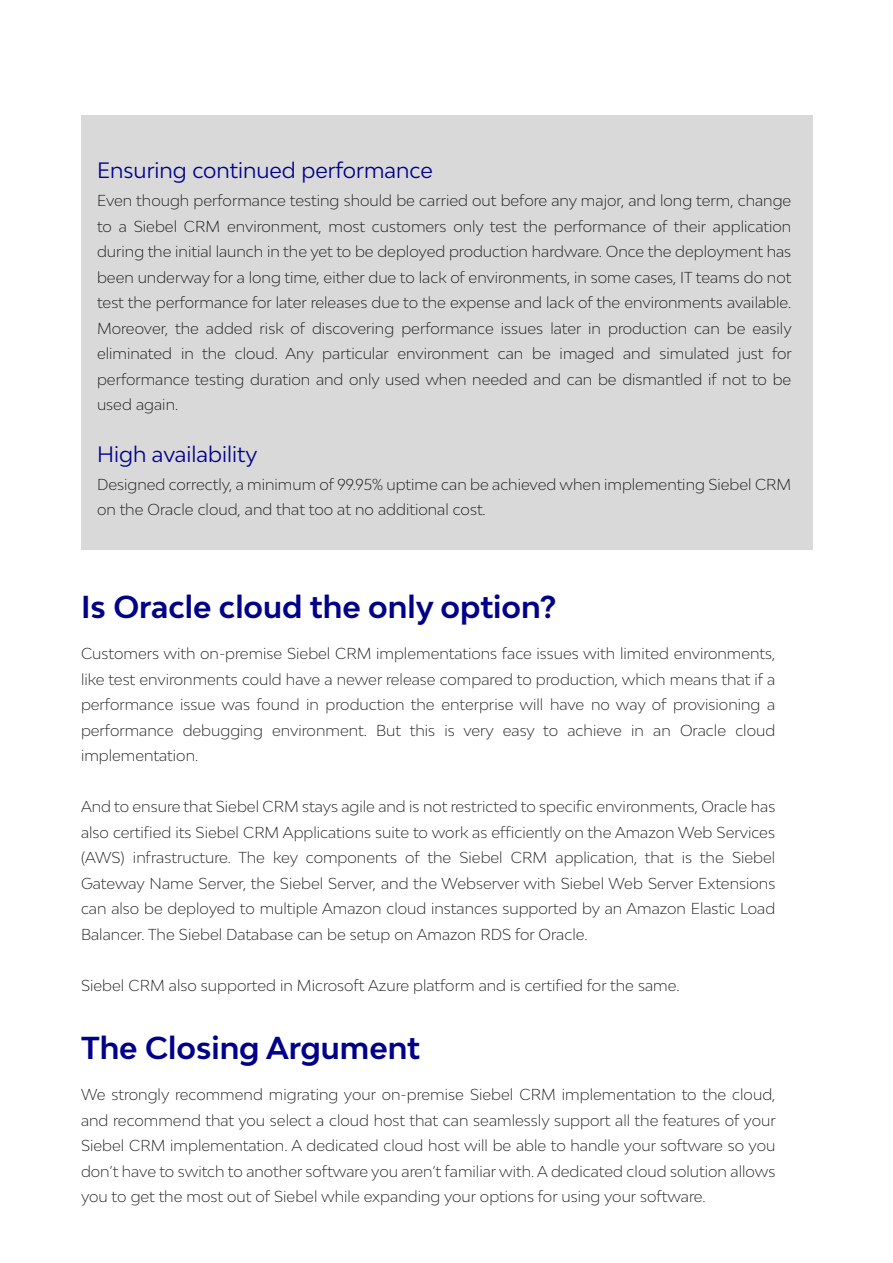
<style>
.page{position:relative;width:893px;height:1263px;background:#fff}
.page>*{position:absolute;margin:0;border:0;box-sizing:border-box;transform-origin:0 0}
.t1{font:700 30px "Bw Modelica";color:#00008a}
.t2{font:21px "Bw Modelica";color:#00008a}
.t3{font:300 15px/25.5px "Bw Modelica";color:#000;text-align:justify}
</style>
<div class="page">
<div style="left:81px;top:115px;width:731px;height:434px;background:#d9d9d9"></div>
<h2 class="t2" style="left:97px;top:157px;width:337px">Ensuring continued performance</h2>
<p class="t3" style="left:97px;top:187px;width:696px">Even though performance testing should be carried out before any major, and long term, change to a Siebel CRM environment, most customers only test the performance of their application during the initial launch in the yet to be deployed production hardware. Once the deployment has been underway for a long time, either due to lack of environments, in some cases, IT teams do not test the performance for later releases due to the expense and lack of the environments available.<br>Moreover, the added risk of discovering performance issues later in production can be easily eliminated in the cloud. Any particular environment can be imaged and simulated just for performance testing duration and only used when needed and can be dismantled if not to be used again.</p>
<h2 class="t2" style="left:97px;top:440px;width:162px">High availability</h2>
<p class="t3" style="left:97px;top:471px;width:696px">Designed correctly, a minimum of 99.95% uptime can be achieved when implementing Siebel CRM on the Oracle cloud, and that too at no additional cost.</p>
<h1 class="t1" style="left:81px;top:588px;width:477px">Is Oracle cloud the only option?</h1>
<p class="t3" style="left:81px;top:640px;width:696px">Customers with on-premise Siebel CRM implementations face issues with limited environments, like test environments could have a newer release compared to production, which means that if a performance issue was found in production the enterprise will have no way of provisioning a performance debugging environment. But this is very easy to achieve in an Oracle cloud implementation.</p>
<p class="t3" style="left:81px;top:793px;width:696px">And to ensure that Siebel CRM stays agile and is not restricted to specific environments, Oracle has also certified its Siebel CRM Applications suite to work as efficiently on the Amazon Web Services (AWS) infrastructure. The key components of the Siebel CRM application, that is the Siebel Gateway Name Server, the Siebel Server, and the Webserver with Siebel Web Server Extensions can also be deployed to multiple Amazon cloud instances supported by an Amazon Elastic Load Balancer. The Siebel Database can be setup on Amazon RDS for Oracle.</p>
<p class="t3" style="left:81px;top:972px;width:600px">Siebel CRM also supported in Microsoft Azure platform and is certified for the same.</p>
<h1 class="t1" style="left:81px;top:1029px;width:341px">The Closing Argument</h1>
<p class="t3" style="left:81px;top:1081px;width:696px">We strongly recommend migrating your on-premise Siebel CRM implementation to the cloud, and recommend that you select a cloud host that can seamlessly support all the features of your Siebel CRM implementation. A dedicated cloud host will be able to handle your software so you don’t have to switch to another software you aren’t familiar with. A dedicated cloud solution allows you to get the most out of Siebel while expanding your options for using your software.</p>
</div>
